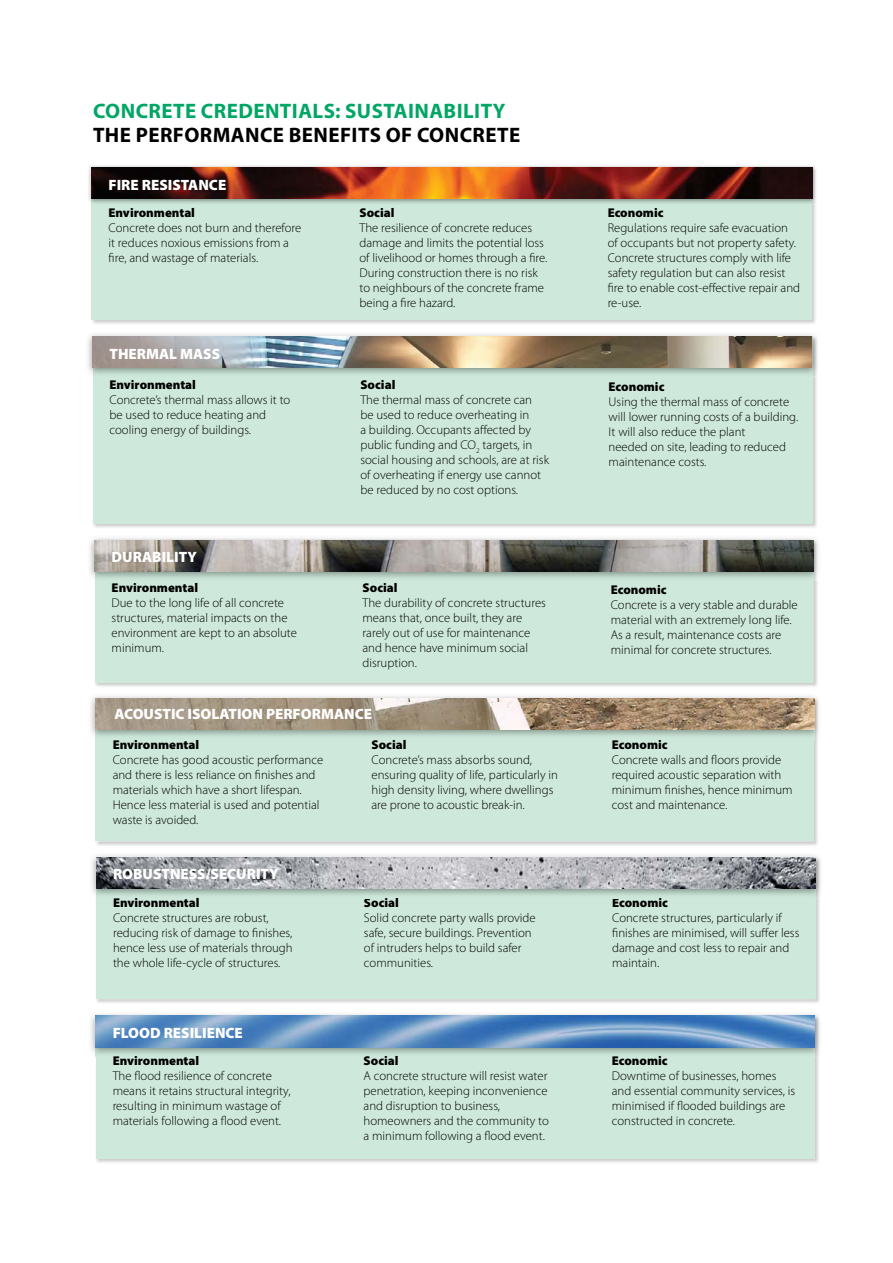
<style>
.page{position:relative;width:893px;height:1263px;background:#fff}
.page>*{position:absolute;margin:0;border:0;box-sizing:border-box;transform-origin:0 0}
.t1{font:700 21px "Myriad Pro";letter-spacing:.02em;color:#00a664}
.t2{font:700 21px "Myriad Pro";letter-spacing:.02em;color:#000}
.t3{font:900 15px "Myriad Pro";color:#fff}
.t4{font:300 12.75px/15px "Myriad Pro";color:#000}
.t5{font:900 12.75px "Myriad Pro";color:#000}
</style>
<div class="page">
<img style="left:91px;top:204px;width:725px;height:120px">
<div style="left:92px;top:167px;width:719px;height:153px;background:#cee9db"></div>
<img style="left:88px;top:165px;width:723px;height:37px">
<img style="left:91px;top:166px;width:725px;height:38px">
<img style="left:92px;top:199px;width:719px;height:5px">
<img style="left:92px;top:167px;width:720px;height:32px">
<img style="left:95px;top:581px;width:723px;height:106px">
<div style="left:95px;top:540px;width:718px;height:143px;background:#cee9db"></div>
<img style="left:90px;top:538px;width:728px;height:43px">
<img style="left:95px;top:571px;width:718px;height:10px">
<img style="left:95px;top:540px;width:718px;height:31px">
<img style="left:96px;top:1057px;width:723px;height:106px">
<div style="left:96px;top:1016px;width:718px;height:143px;background:#cee9db"></div>
<img style="left:91px;top:1014px;width:729px;height:43px">
<img style="left:96px;top:1047px;width:718px;height:10px">
<img style="left:96px;top:1016px;width:718px;height:31px">
<img style="left:95px;top:739px;width:723px;height:107px">
<div style="left:96px;top:698px;width:718px;height:143px;background:#cee9db"></div>
<img style="left:91px;top:696px;width:728px;height:43px">
<img style="left:96px;top:730px;width:718px;height:9px">
<img style="left:96px;top:698px;width:718px;height:32px">
<img style="left:96px;top:898px;width:724px;height:105px">
<div style="left:96px;top:858px;width:719px;height:141px;background:#cee9db"></div>
<img style="left:92px;top:855px;width:729px;height:43px">
<img style="left:96px;top:889px;width:719px;height:9px">
<img style="left:96px;top:858px;width:719px;height:31px">
<img style="left:93px;top:377px;width:724px;height:151px">
<div style="left:93px;top:337px;width:719px;height:187px;background:#cee9db"></div>
<img style="left:88px;top:334px;width:730px;height:43px">
<img style="left:93px;top:367px;width:719px;height:10px">
<img style="left:92px;top:336px;width:720px;height:31px">
<h1 class="t1" style="left:93px;top:103px;width:414px">CONCRETE CREDENTIALS: SUSTAINABILITY</h1>
<h1 class="t2" style="left:93px;top:127px;width:429px">THE PERFORMANCE BENEFITS OF CONCRETE</h1>
<p class="t3" style="left:109px;top:179px;width:119px">FIRE RESISTANCE</p>
<p class="t5" style="left:109px;top:208px;width:88px">Environmental</p>
<p class="t4" style="left:109px;top:221px;width:194px">Concrete does not burn and therefore it reduces noxious emissions from a fire, and wastage of materials.</p>
<p class="t5" style="left:359px;top:208px;width:36px">Social</p>
<p class="t4" style="left:359px;top:221px;width:189px">The resilience of concrete reduces damage and limits the potential loss of livelihood or homes through a fire.<br>During construction there is no risk to neighbours of the concrete frame being a fire hazard.</p>
<p class="t3" style="left:109px;top:348px;width:112px">THERMAL MASS</p>
<p class="t5" style="left:109px;top:380px;width:88px">Environmental</p>
<p class="t4" style="left:109px;top:393px;width:182px">Concrete’s thermal mass allows it to be used to reduce heating and cooling energy of buildings.</p>
<p class="t3" style="left:112px;top:552px;width:87px">DURABILITY</p>
<p class="t5" style="left:112px;top:583px;width:88px">Environmental</p>
<p class="t4" style="left:112px;top:596px;width:187px">Due to the long life of all concrete structures, material impacts on the environment are kept to an absolute minimum.</p>
<p class="t5" style="left:360px;top:380px;width:36px">Social</p>
<p class="t4" style="left:360px;top:393px;width:190px">The thermal mass of concrete can<br>be used to reduce overheating in<br>a building. Occupants affected by public funding and CO<sub>2</sub> targets, in social housing and schools, are at risk of overheating if energy use cannot be reduced by no cost options.</p>
<p class="t5" style="left:362px;top:583px;width:36px">Social</p>
<p class="t4" style="left:362px;top:596px;width:185px">The durability of concrete structures means that, once built, they are rarely out of use for maintenance and hence have minimum social disruption.</p>
<p class="t3" style="left:114px;top:708px;width:259px">ACOUSTIC ISOLATION PERFORMANCE</p>
<p class="t5" style="left:113px;top:740px;width:88px">Environmental</p>
<p class="t4" style="left:113px;top:753px;width:212px">Concrete has good acoustic performance and there is less reliance on finishes and materials which have a short lifespan.<br>Hence less material is used and potential waste is avoided.</p>
<p class="t5" style="left:371px;top:740px;width:36px">Social</p>
<p class="t4" style="left:371px;top:753px;width:188px">Concrete’s mass absorbs sound, ensuring quality of life, particularly in high density living, where dwellings are prone to acoustic break-in.</p>
<p class="t5" style="left:607px;top:208px;width:57px">Economic</p>
<p class="t4" style="left:607px;top:221px;width:194px">Regulations require safe evacuation of occupants but not property safety.<br>Concrete structures comply with life safety regulation but can also resist fire to enable cost-effective repair and re-use.</p>
<p class="t5" style="left:608px;top:382px;width:57px">Economic</p>
<p class="t4" style="left:608px;top:395px;width:191px">Using the thermal mass of concrete will lower running costs of a building.<br>It will also reduce the plant<br>needed on site, leading to reduced maintenance costs.</p>
<p class="t5" style="left:610px;top:585px;width:57px">Economic</p>
<p class="t4" style="left:610px;top:598px;width:188px">Concrete is a very stable and durable material with an extremely long life.<br>As a result, maintenance costs are minimal for concrete structures.</p>
<p class="t5" style="left:611px;top:740px;width:57px">Economic</p>
<p class="t4" style="left:611px;top:753px;width:182px">Concrete walls and floors provide required acoustic separation with minimum finishes, hence minimum cost and maintenance.</p>
<p class="t3" style="left:113px;top:868px;width:167px">ROBUSTNESS/SECURITY</p>
<p class="t5" style="left:113px;top:898px;width:88px">Environmental</p>
<p class="t4" style="left:113px;top:911px;width:181px">Concrete structures are robust, reducing risk of damage to finishes, hence less use of materials through the whole life-cycle of structures.</p>
<p class="t3" style="left:113px;top:1027px;width:132px">FLOOD RESILIENCE</p>
<p class="t5" style="left:113px;top:1056px;width:88px">Environmental</p>
<p class="t4" style="left:113px;top:1069px;width:179px">The flood resilience of concrete means it retains structural integrity, resulting in minimum wastage of materials following a flood event.</p>
<p class="t5" style="left:384px;top:898px;width:16px">i l</p>
<p class="t5" style="left:658px;top:898px;width:5px">i</p>
<p class="t5" style="left:364px;top:898px;width:33px">Soc a</p>
<p class="t4" style="left:364px;top:911px;width:173px">Solid concrete party walls provide safe, secure buildings. Prevention of intruders helps to build safer communities.</p>
<p class="t5" style="left:612px;top:898px;width:57px">Econom c</p>
<p class="t4" style="left:612px;top:911px;width:189px">Concrete structures, particularly if finishes are minimised, will suffer less damage and cost less to repair and maintain.</p>
<p class="t5" style="left:363px;top:1056px;width:36px">Social</p>
<p class="t4" style="left:363px;top:1069px;width:187px">A concrete structure will resist water penetration, keeping inconvenience and disruption to business, homeowners and the community to a minimum following a flood event.</p>
<p class="t5" style="left:611px;top:1056px;width:57px">Economic</p>
<p class="t4" style="left:611px;top:1069px;width:185px">Downtime of businesses, homes and essential community services, is minimised if flooded buildings are constructed in concrete.</p>
</div>
